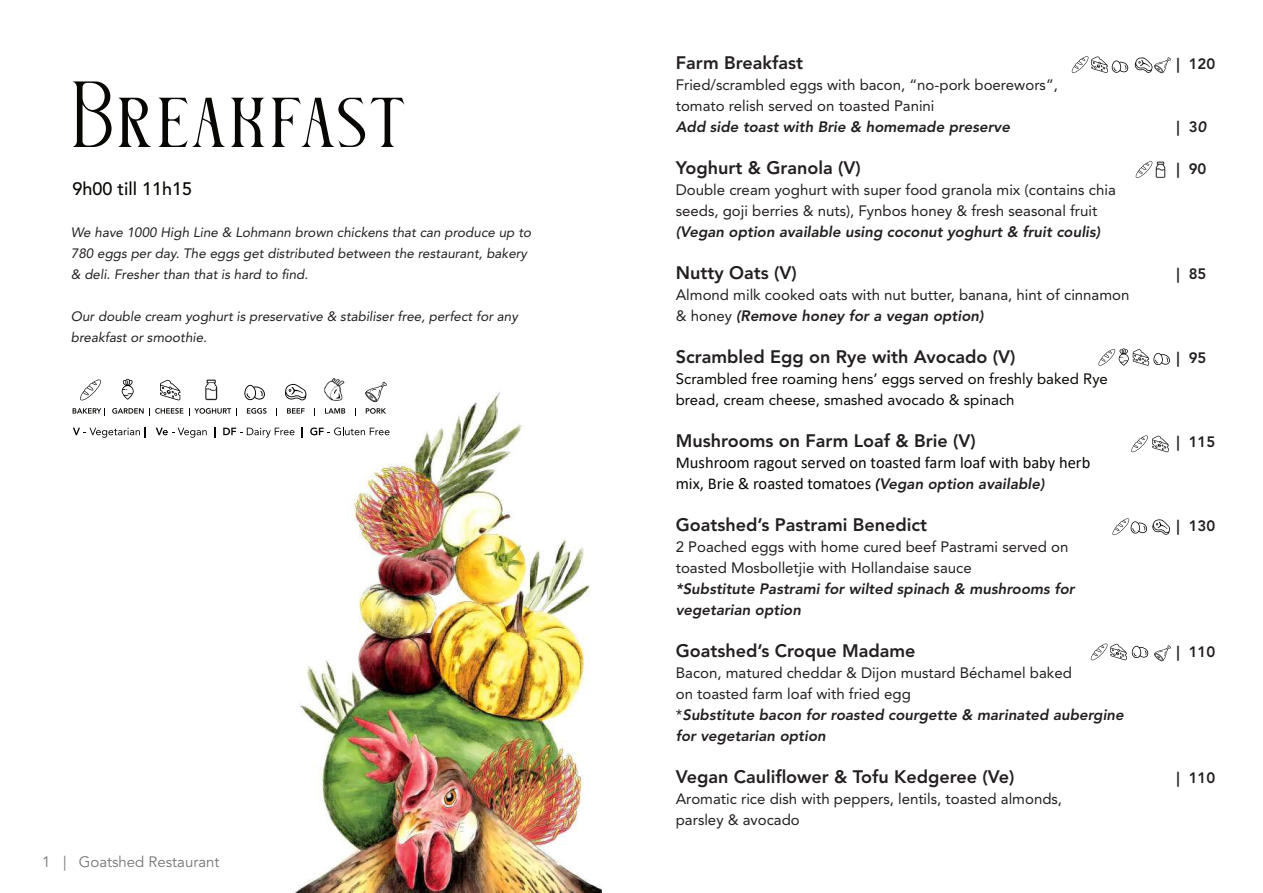
<style>
.page{position:relative;width:1263px;height:893px;background:#fff}
.page>*{position:absolute;margin:0;border:0;box-sizing:border-box;transform-origin:0 0}
.t1{font:75px "Glorando";color:#080704}
.t2{font:800 18px "Avenir LT Std";color:#231f20}
.t3{font:500 18px "Avenir LT Std";color:#080704}
.t4{font:16.5px/21px "Calibri";color:#080704}
.t5{font:15px/21px "Avenir LT Std";color:#231f20}
.t6{font:italic 800 15px/21px "Avenir LT Std";color:#231f20}
.t7{font:15px/21px "Avenir LT Std";color:#080704}
.t8{font:800 15px "Avenir LT Std";color:#231f20}
.t9{font:15px "Avenir LT Std";color:#767473}
.t10{font:italic 13.5px/21px "Avenir LT Std";color:#231f20}
.s1{font-weight:800;font-style:italic}
.s2{font-family:"Avenir LT Std";font-weight:800;font-style:italic;font-size:15px}
.s3{font-family:"Avenir LT Std";font-weight:800;font-style:italic;font-size:15px;color:#231f20}
.s4{font-style:italic}
</style>
<div class="page">
<img style="left:294px;top:392px;width:307px;height:501px">
<svg style="left:244px;top:384px;width:21px;height:17px"></svg>
<svg style="left:73px;top:408px;width:32px;height:7px"></svg>
<svg style="left:112px;top:408px;width:71px;height:7px"></svg>
<svg style="left:189px;top:408px;width:48px;height:7px"></svg>
<svg style="left:247px;top:408px;width:20px;height:6px"></svg>
<svg style="left:287px;top:408px;width:18px;height:6px"></svg>
<svg style="left:325px;top:408px;width:20px;height:6px"></svg>
<svg style="left:80px;top:380px;width:21px;height:20px"></svg>
<svg style="left:122px;top:379px;width:12px;height:21px"></svg>
<svg style="left:160px;top:380px;width:20px;height:20px"></svg>
<svg style="left:205px;top:380px;width:12px;height:20px"></svg>
<img style="left:320px;top:378px;width:29px;height:26px">
<svg style="left:285px;top:383px;width:23px;height:18px"></svg>
<svg style="left:365px;top:382px;width:23px;height:32px"></svg>
<svg style="left:73px;top:427px;width:73px;height:11px"></svg>
<svg style="left:156px;top:428px;width:51px;height:10px"></svg>
<svg style="left:223px;top:428px;width:71px;height:10px"></svg>
<svg style="left:310px;top:427px;width:80px;height:8px"></svg>
<svg style="left:1136px;top:161px;width:29px;height:17px"></svg>
<svg style="left:1098px;top:348px;width:72px;height:18px"></svg>
<svg style="left:1131px;top:435px;width:37px;height:17px"></svg>
<svg style="left:1072px;top:56px;width:99px;height:18px"></svg>
<svg style="left:1112px;top:518px;width:58px;height:18px"></svg>
<svg style="left:1091px;top:644px;width:80px;height:18px"></svg>
<h1 class="t1" style="left:72px;top:62px;width:337px">Breakfast</h1>
<p class="t3" style="left:73px;top:181px;width:121px">9h00 till 11h15</p>
<p class="t10" style="left:71px;top:223px;width:462px">We have 1000 High Line &amp; Lohmann brown chickens that can produce up to<br>780 eggs per day. The eggs get distributed between the restaurant, bakery &amp; deli. Fresher than that is hard to find.</p>
<p class="t10" style="left:71px;top:307px;width:448px">Our double cream yoghurt is preservative &amp; stabiliser free, perfect for any breakfast or smoothie.</p>
<p class="t9" style="left:42px;top:856px;width:179px">1 | Goatshed Restaurant</p>
<p class="t2" style="left:676px;top:55px;width:129px">Farm Breakfast</p>
<p class="t5" style="left:676px;top:76px;width:384px">Fried/scrambled eggs with bacon, “no-pork boerewors”, tomato relish served on toasted Panini</p>
<p class="t6" style="left:676px;top:118px;width:336px">Add side toast with Brie &amp; homemade preserve</p>
<p class="t2" style="left:676px;top:160px;width:186px">Yoghurt &amp; Granola (V)</p>
<p class="t5" style="left:676px;top:181px;width:441px">Double cream yoghurt with super food granola mix (contains chia seeds, goji berries &amp; nuts), Fynbos honey &amp; fresh seasonal fruit</p>
<p class="t6" style="left:676px;top:223px;width:426px">(Vegan option available using coconut yoghurt &amp; fruit coulis)</p>
<p class="t2" style="left:676px;top:265px;width:122px">Nutty Oats (V)</p>
<p class="t5" style="left:676px;top:286px;width:455px">Almond milk cooked oats with nut butter, banana, hint of cinnamon &amp; honey <span class="s1">(Remove honey for a vegan option)</span></p>
<p class="t2" style="left:676px;top:349px;width:341px">Scrambled Egg on Rye with Avocado (V)</p>
<p class="t7" style="left:676px;top:370px;width:434px">Scrambled free roaming hens’ eggs served on freshly baked Rye bread, cream cheese, smashed avocado &amp; spinach</p>
<p class="t2" style="left:676px;top:433px;width:301px">Mushrooms on Farm Loaf &amp; Brie (V)</p>
<p class="t4" style="left:676px;top:453px;width:416px">Mushroom ragout served on toasted farm loaf with baby herb mix, Brie &amp; roasted tomatoes <span class="s2">(</span><span class="s3">Vegan option available)</span></p>
<p class="t2" style="left:676px;top:517px;width:253px">Goatshed’s Pastrami Benedict</p>
<p class="t5" style="left:676px;top:538px;width:394px">2 Poached eggs with home cured beef Pastrami served on toasted Mosbolletjie with Hollandaise sauce</p>
<p class="t6" style="left:676px;top:580px;width:400px">*Substitute Pastrami for wilted spinach &amp; mushrooms for vegetarian option</p>
<p class="t2" style="left:676px;top:643px;width:241px">Goatshed’s Croque Madame</p>
<p class="t5" style="left:676px;top:664px;width:450px">Bacon, matured cheddar &amp; Dijon mustard Béchamel baked<br>on toasted farm loaf with fried egg<br>*<span class="s1">Substitute bacon for roasted courgette &amp; marinated aubergine for vegetarian option</span></p>
<p class="t2" style="left:676px;top:769px;width:340px">Vegan Cauliflower &amp; Tofu Kedgeree (Ve)</p>
<p class="t5" style="left:676px;top:790px;width:388px">Aromatic rice dish with peppers, lentils, toasted almonds, parsley &amp; avocado</p>
<p class="t8" style="left:1176px;top:58px;width:40px">| 120</p>
<p class="t8" style="left:1176px;top:121px;width:31px">| 3<span class="s4">0</span></p>
<p class="t8" style="left:1176px;top:163px;width:31px">| 90</p>
<p class="t8" style="left:1176px;top:268px;width:31px">| 85</p>
<p class="t8" style="left:1176px;top:352px;width:31px">| 95</p>
<p class="t8" style="left:1176px;top:436px;width:40px">| 115</p>
<p class="t8" style="left:1176px;top:520px;width:40px">| 130</p>
<p class="t8" style="left:1176px;top:646px;width:40px">| 110</p>
<p class="t8" style="left:1176px;top:772px;width:40px">| 110</p>
</div>
